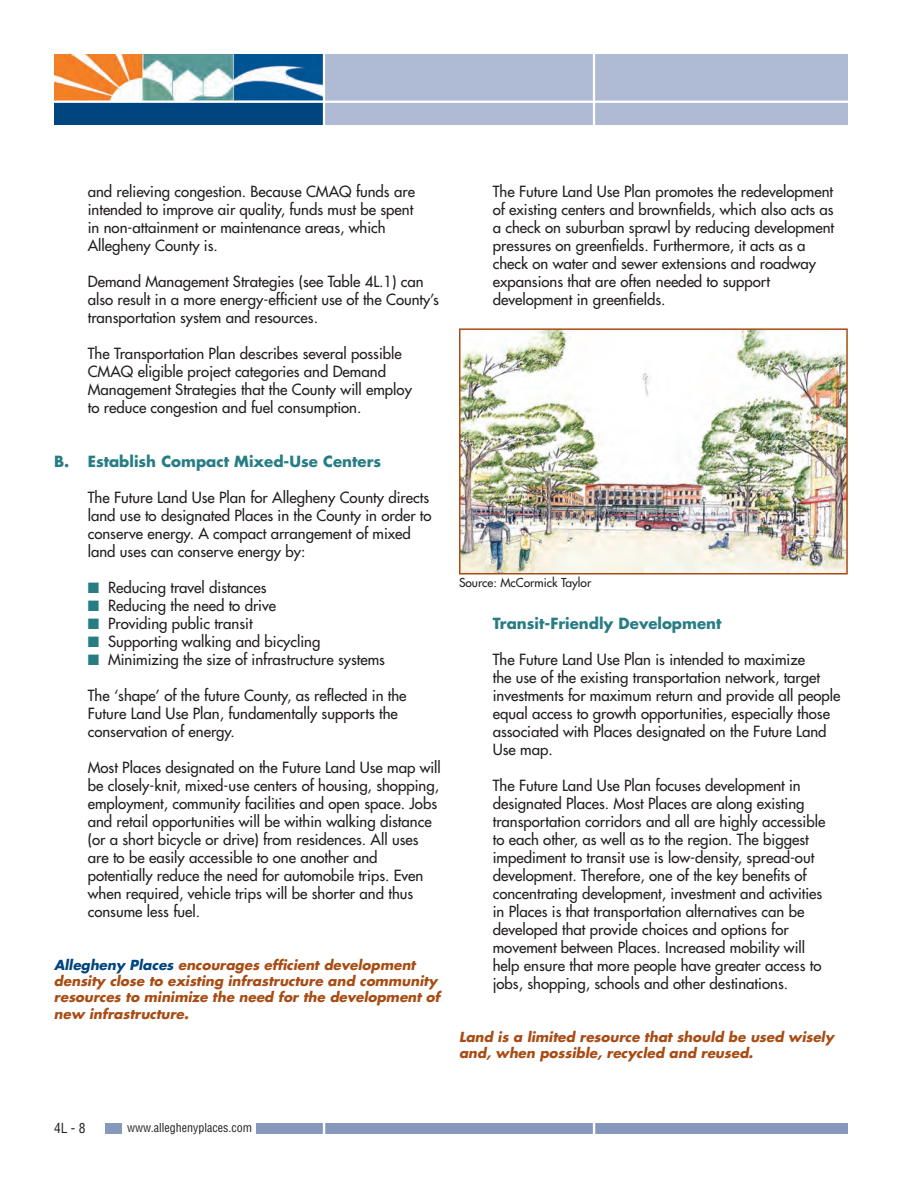
<style>
.page{position:relative;width:918px;height:1188px;background:#fff}
.page>*{position:absolute;margin:0;border:0;box-sizing:border-box;transform-origin:0 0}
.t1{font:500 15px/18px "Futura Std";color:#231f20}
.t2{font:700 15px "Futura Std";color:#287d84}
.t3{font:italic 700 13.5px/16.2px "Futura Std";color:#a84c13}
.t4{font:condensed 13.5px "Helvetica";color:#231f20}
.t5{font:condensed 12px "Helvetica";color:#231f20}
.t6{font:500 12px "Futura Std";color:#231f20}
.s1{color:#287d84}
.s2{color:#01457f}
</style>
<div class="page">
<div style="left:54px;top:101px;width:270px;height:24px;background:#01457f"></div>
<div style="left:324px;top:54px;width:524px;height:71px;background:#afbad4"></div>
<img style="left:54px;top:54px;width:269px;height:47px">
<div style="left:256px;top:1124px;width:592px;height:10px;background:#8798bd"></div>
<hr style="left:593px;top:52px;width:2px;height:75px;background:#fff">
<svg style="left:323px;top:1124px;width:2px;height:10px"></svg>
<hr style="left:323px;top:52px;width:2px;height:76px;background:#fff">
<hr style="left:53px;top:101px;width:805px;height:2px;background:#fff">
<svg style="left:593px;top:1124px;width:2px;height:10px"></svg>
<div style="left:105px;top:1124px;width:17px;height:10px;background:#8798bd"></div>
<img style="left:462px;top:331px;width:383px;height:240px">
<div style="left:459px;top:328px;width:389px;height:246px;border:2px solid #a84c13"></div>
<p class="t1" style="left:88px;top:184px;width:329px">and relieving congestion. Because CMAQ funds are intended to improve air quality, funds must be spent in non-attainment or maintenance areas, which Allegheny County is.</p>
<p class="t1" style="left:88px;top:274px;width:353px">Demand Management Strategies (see Table 4L.1) can also result in a more energy-efficient use of the County’s transportation system and resources.</p>
<p class="t1" style="left:88px;top:346px;width:326px">The Transportation Plan describes several possible CMAQ eligible project categories and Demand Management Strategies that the County will employ to reduce congestion and fuel consumption.</p>
<p class="t2" style="left:54px;top:455px;width:329px">B. Establish Compact Mixed-Use Centers</p>
<p class="t1" style="left:88px;top:490px;width:345px">The Future Land Use Plan for Allegheny County directs land use to designated Places in the County in order to conserve energy. A compact arrangement of mixed land uses can conserve energy by:</p>
<p class="t1" style="left:88px;top:580px;width:180px"><span class="s1">■</span> Reducing travel distances</p>
<p class="t1" style="left:88px;top:598px;width:190px"><span class="s1">■</span> Reducing the need to drive</p>
<p class="t1" style="left:88px;top:616px;width:166px"><span class="s1">■</span> Providing public transit</p>
<p class="t1" style="left:88px;top:634px;width:234px"><span class="s1">■</span> Supporting walking and bicycling</p>
<p class="t1" style="left:88px;top:652px;width:299px"><span class="s1">■</span> Minimizing the size of infrastructure systems</p>
<p class="t1" style="left:88px;top:688px;width:320px">The ‘shape’ of the future County, as reflected in the<br>Future Land Use Plan, fundamentally supports the conservation of energy.</p>
<p class="t1" style="left:88px;top:760px;width:355px">Most Places designated on the Future Land Use map will be closely-knit, mixed-use centers of housing, shopping, employment, community facilities and open space. Jobs and retail opportunities will be within walking distance (or a short bicycle or drive) from residences. All uses are to be easily accessible to one another and potentially reduce the need for automobile trips. Even when required, vehicle trips will be shorter and thus consume less fuel.</p>
<p class="t3" style="left:54px;top:958px;width:388px"><span class="s2">Allegheny Places</span> encourages efficient development density close to existing infrastructure and community resources to minimize the need for the development of new infrastructure.</p>
<p class="t1" style="left:493px;top:184px;width:343px">The Future Land Use Plan promotes the redevelopment of existing centers and brownfields, which also acts as a check on suburban sprawl by reducing development pressures on greenfields. Furthermore, it acts as a check on water and sewer extensions and roadway expansions that are often needed to support development in greenfields.</p>
<p class="t6" style="left:459px;top:577px;width:134px">Source: McCormick Taylor</p>
<p class="t2" style="left:493px;top:617px;width:230px">Transit-Friendly Development</p>
<p class="t1" style="left:493px;top:652px;width:349px">The Future Land Use Plan is intended to maximize<br>the use of the existing transportation network, target investments for maximum return and provide all people equal access to growth opportunities, especially those associated with Places designated on the Future Land Use map.</p>
<p class="t1" style="left:493px;top:778px;width:334px">The Future Land Use Plan focuses development in designated Places. Most Places are along existing transportation corridors and all are highly accessible to each other, as well as to the region. The biggest impediment to transit use is low-density, spread-out development. Therefore, one of the key benefits of concentrating development, investment and activities in Places is that transportation alternatives can be developed that provide choices and options for movement between Places. Increased mobility will help ensure that more people have greater access to jobs, shopping, schools and other destinations.</p>
<p class="t3" style="left:459px;top:1030px;width:376px">Land is a limited resource that should be used wisely and, when possible, recycled and reused.</p>
<p class="t4" style="left:54px;top:1123px;width:33px">4L-8</p>
<p class="t5" style="left:127px;top:1123px;width:126px">www.alleghenyplaces.com</p>
</div>
